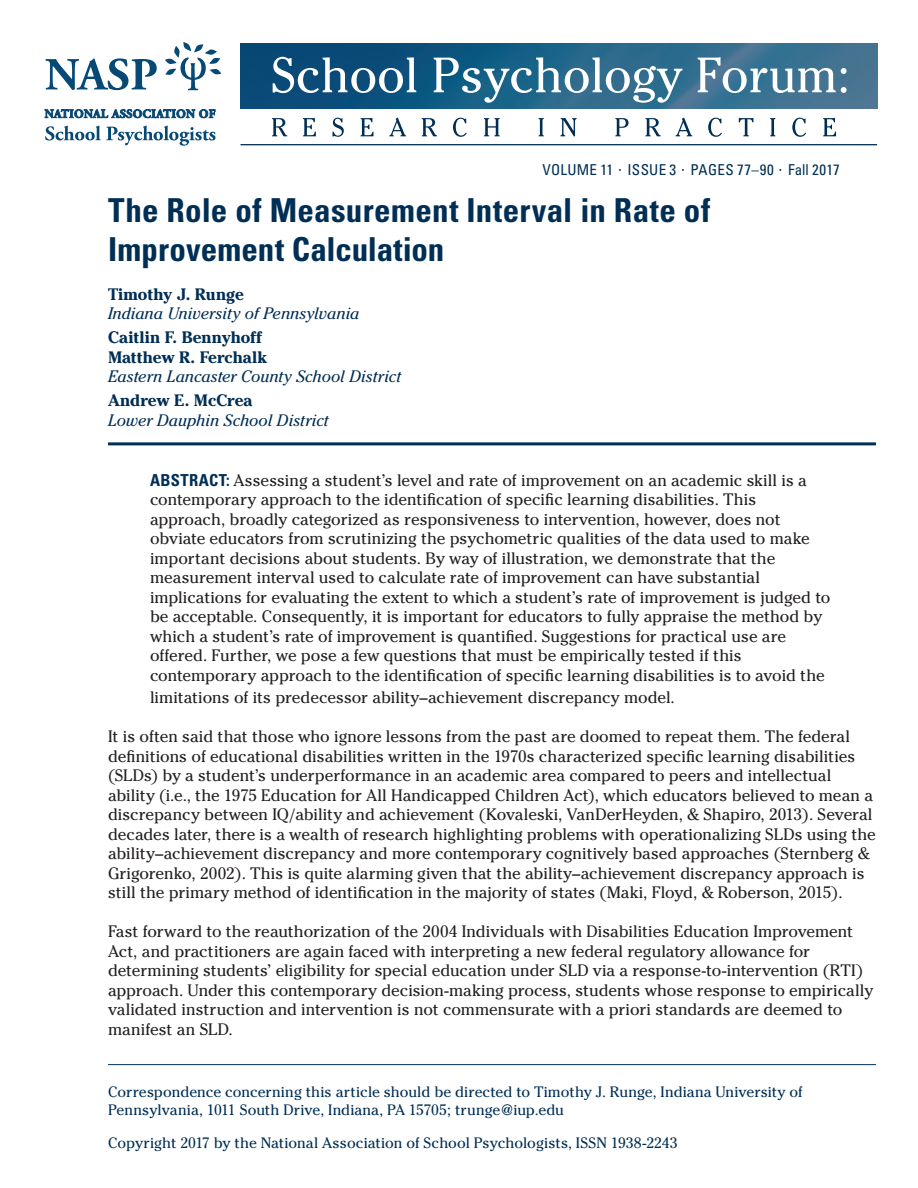
<style>
.page{position:relative;width:918px;height:1188px;background:#fff}
.page>*{position:absolute;margin:0;border:0;box-sizing:border-box;transform-origin:0 0}
.t1{font:700 condensed 33px/39px "Univers LT Std";letter-spacing:.01em;color:#002e54}
.t2{font:16.5px/19.5px "Cheltenham";letter-spacing:-.005em;color:#231f20}
.t3{font:italic 16.5px "Cheltenham";letter-spacing:-.005em;color:#002e54}
.t4{font:700 16.5px/19.5px "Cheltenham";color:#002e54}
.t5{font:15px/18px "Cheltenham";color:#002e54}
.t6{font:condensed 15px "Univers LT Std";letter-spacing:.015em;color:#002e54}
.s1{font-family:"Univers LT Std";font-weight:700;font-stretch:condensed;color:#002e54}
</style>
<div class="page">
<img style="left:241px;top:44px;width:636px;height:65px">
<svg style="left:272px;top:118px;width:564px;height:19px"></svg>
<svg style="left:273px;top:57px;width:574px;height:46px"></svg>
<hr style="left:241px;top:144px;width:636px;height:1px;background:#002e54">
<svg style="left:45px;top:109px;width:170px;height:9px"></svg>
<svg style="left:45px;top:126px;width:171px;height:20px"></svg>
<svg style="left:45px;top:58px;width:112px;height:32px"></svg>
<svg style="left:165px;top:42px;width:56px;height:48px"></svg>
<hr style="left:108px;top:442px;width:768px;height:3px;background:#002e54">
<hr style="left:108px;top:1064px;width:768px;height:1px;background:#002e54">
<p class="t6" style="left:542px;top:161px;width:299px">VOLUME 11 ⋅ ISSUE 3 ⋅ PAGES 77–90 ⋅ Fall 2017</p>
<h1 class="t1" style="left:108px;top:191px;width:604px">The Role of Measurement Interval in Rate of<br>Improvement Calculation</h1>
<p class="t4" style="left:108px;top:284px;width:137px">Timothy J. Runge</p>
<p class="t3" style="left:108px;top:304px;width:253px">Indiana University of Pennsylvania</p>
<p class="t4" style="left:108px;top:328px;width:161px">Caitlin F. Bennyhoff<br>Matthew R. Ferchalk</p>
<p class="t3" style="left:108px;top:367px;width:295px">Eastern Lancaster County School District</p>
<p class="t4" style="left:108px;top:391px;width:146px">Andrew E. McCrea</p>
<p class="t3" style="left:108px;top:411px;width:222px">Lower Dauphin School District</p>
<p class="t2" style="left:150px;top:471px;width:682px"><span class="s1">ABSTRACT:</span> Assessing a student’s level and rate of improvement on an academic skill is a contemporary approach to the identification of specific learning disabilities. This approach, broadly categorized as responsiveness to intervention, however, does not obviate educators from scrutinizing the psychometric qualities of the data used to make important decisions about students. By way of illustration, we demonstrate that the measurement interval used to calculate rate of improvement can have substantial implications for evaluating the extent to which a student’s rate of improvement is judged to be acceptable. Consequently, it is important for educators to fully appraise the method by which a student’s rate of improvement is quantified. Suggestions for practical use are offered. Further, we pose a few questions that must be empirically tested if this contemporary approach to the identification of specific learning disabilities is to avoid the</p>
<p class="t2" style="left:150px;top:688px;width:526px">limitations of its predecessor ability–achievement discrepancy model.</p>
<p class="t2" style="left:108px;top:727px;width:769px">It is often said that those who ignore lessons from the past are doomed to repeat them. The federal definitions of educational disabilities written in the 1970s characterized specific learning disabilities (SLDs) by a student’s underperformance in an academic area compared to peers and intellectual ability (i.e., the 1975 Education for All Handicapped Children Act), which educators believed to mean a discrepancy between IQ/ability and achievement (Kovaleski, VanDerHeyden, &amp; Shapiro, 2013). Several decades later, there is a wealth of research highlighting problems with operationalizing SLDs using the ability–achievement discrepancy and more contemporary cognitively based approaches (Sternberg &amp; Grigorenko, 2002). This is quite alarming given that the ability–achievement discrepancy approach is still the primary method of identification in the majority of states (Maki, Floyd, &amp; Roberson, 2015).</p>
<p class="t2" style="left:108px;top:922px;width:767px">Fast forward to the reauthorization of the 2004 Individuals with Disabilities Education Improvement Act, and practitioners are again faced with interpreting a new federal regulatory allowance for determining students’ eligibility for special education under SLD via a response-to-intervention (RTI) approach. Under this contemporary decision-making process, students whose response to empirically validated instruction and intervention is not commensurate with a priori standards are deemed to manifest an SLD.</p>
<p class="t5" style="left:108px;top:1082px;width:696px">Correspondence concerning this article should be directed to Timothy J. Runge, Indiana University of<br>Pennsylvania, 1011 South Drive, Indiana, PA 15705; trunge@iup.edu</p>
<p class="t5" style="left:108px;top:1133px;width:571px">Copyright 2017 by the National Association of School Psychologists, ISSN 1938-2243</p>
</div>
